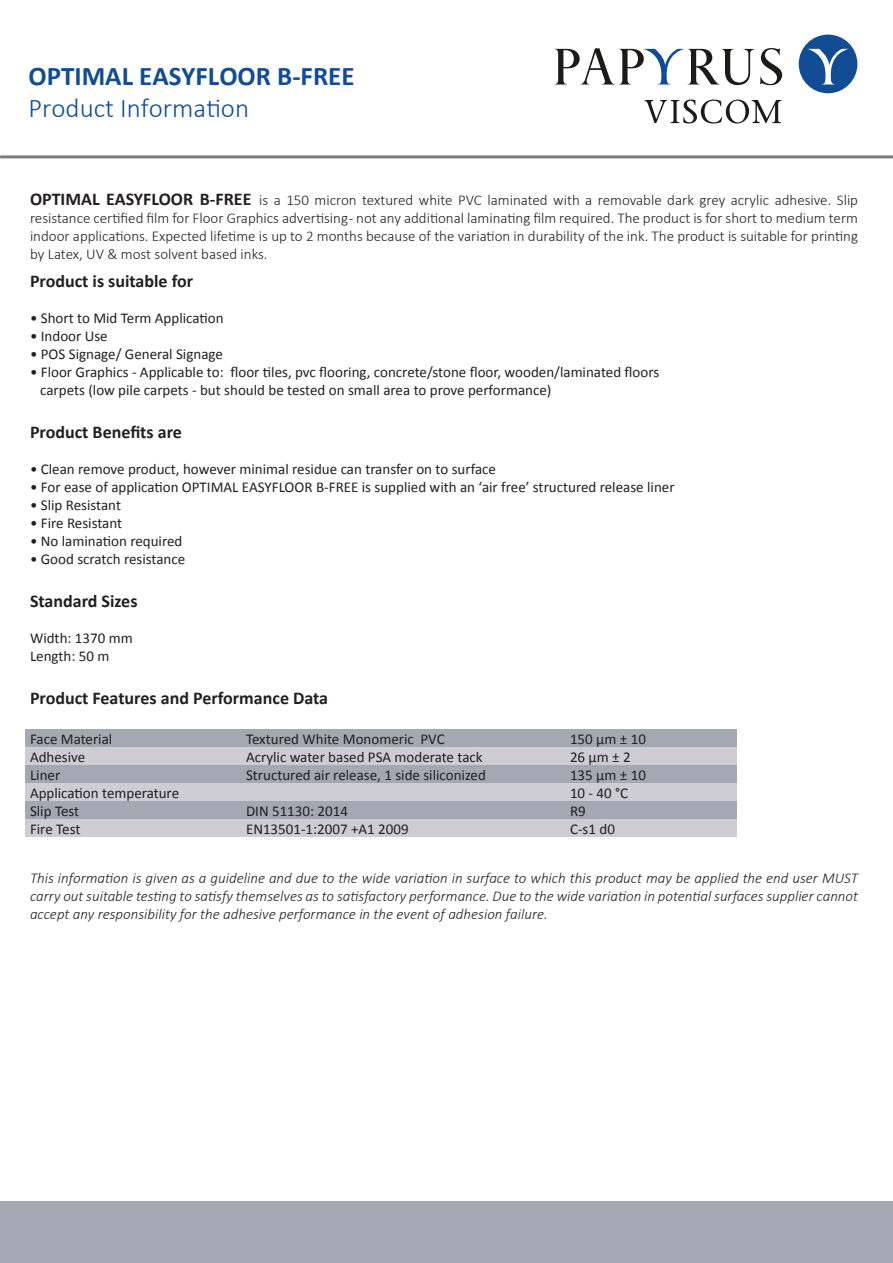
<style>
.page{position:relative;width:893px;height:1263px;background:#fff}
.page>*{position:absolute;margin:0;border:0;box-sizing:border-box;transform-origin:0 0}
.t1{font:700 27px "Calibri";color:#114c94}
.t2{font:300 27px "Calibri";color:#114c94}
.t3{font:700 18px "Calibri";color:#231f20}
.t4{font:15px/18px "Calibri";color:#231f20}
.t5{font:300 15px/18px "Calibri";color:#231f20;text-align:justify}
.t6{font:italic 300 15px/18px "Calibri";color:#231f20;text-align:justify}
.s1{font-weight:700;font-size:18px}
</style>
<div class="page">
<div style="left:26px;top:729px;width:710px;height:18px;background:#a4a8b3"></div>
<div style="left:26px;top:747px;width:710px;height:18px;background:#cecdd3"></div>
<div style="left:26px;top:765px;width:710px;height:18px;background:#a4a8b3"></div>
<div style="left:26px;top:783px;width:710px;height:18px;background:#cecdd3"></div>
<div style="left:26px;top:819px;width:710px;height:18px;background:#cecdd3"></div>
<div style="left:26px;top:801px;width:710px;height:18px;background:#a4a8b3"></div>
<div style="left:799px;top:35px;width:58px;height:58px;background:#114c94;border-radius:50%"></div>
<svg style="left:554px;top:48px;width:228px;height:38px"></svg>
<svg style="left:808px;top:49px;width:40px;height:35px"></svg>
<svg style="left:645px;top:100px;width:136px;height:24px"></svg>
<hr style="left:0;top:155px;width:893px;height:3px;background:#7a7c7f">
<div style="left:0;top:1201px;width:893px;height:62px;background:#a4a8b3"></div>
<h1 class="t1" style="left:29px;top:59px;width:327px">OPTIMAL EASYFLOOR B-FREE</h1>
<h1 class="t2" style="left:29px;top:92px;width:222px">Product Information</h1>
<p class="t5" style="left:30px;top:190px;width:830px"><span class="s1">OPTIMAL EASYFLOOR B-FREE</span> is a 150 micron textured white PVC laminated with a removable dark grey acrylic adhesive. Slip resistance certified film for Floor Graphics advertising - not any additional laminating film required. The product is for short to medium term indoor applications. Expected lifetime is up to 2 months because of the variation in durability of the ink. The product is suitable for printing by Latex, UV &amp; most solvent based inks.</p>
<p class="t3" style="left:30px;top:269px;width:165px">Product is suitable for</p>
<p class="t4" style="left:30px;top:309px;width:195px">• Short to Mid Term Application</p>
<p class="t4" style="left:30px;top:327px;width:79px">• Indoor Use</p>
<p class="t4" style="left:30px;top:345px;width:194px">• POS Signage/ General Signage</p>
<p class="t4" style="left:40px;top:363px;width:621px;text-indent:-10px">• Floor Graphics - Applicable to: floor tiles, pvc flooring, concrete/stone floor, wooden/laminated floors carpets (low pile carpets - but should be tested on small area to prove performance)</p>
<p class="t3" style="left:30px;top:420px;width:153px">Product Benefits are</p>
<p class="t4" style="left:30px;top:460px;width:467px">• Clean remove product, however minimal residue can transfer on to surface</p>
<p class="t4" style="left:30px;top:478px;width:646px">• For ease of application OPTIMAL EASYFLOOR B-FREE is supplied with an ‘air free’ structured release liner</p>
<p class="t4" style="left:30px;top:496px;width:93px">• Slip Resistant</p>
<p class="t4" style="left:30px;top:514px;width:94px">• Fire Resistant</p>
<p class="t4" style="left:30px;top:532px;width:154px">• No lamination required</p>
<p class="t4" style="left:30px;top:550px;width:157px">• Good scratch resistance</p>
<p class="t3" style="left:30px;top:589px;width:109px">Standard Sizes</p>
<p class="t4" style="left:30px;top:629px;width:104px">Width: 1370 mm<br>Length: 50 m</p>
<p class="t3" style="left:30px;top:687px;width:300px">Product Features and Performance Data</p>
<p class="t4" style="left:30px;top:730px;width:84px">Face Material</p>
<p class="t4" style="left:246px;top:730px;width:200px">Textured White Monomeric PVC</p>
<p class="t4" style="left:570px;top:730px;width:77px">150 µm ± 10</p>
<p class="t4" style="left:30px;top:748px;width:57px">Adhesive</p>
<p class="t4" style="left:246px;top:748px;width:238px">Acrylic water based PSA moderate tack</p>
<p class="t4" style="left:570px;top:748px;width:62px">26 µm ± 2</p>
<p class="t4" style="left:30px;top:766px;width:32px">Liner</p>
<p class="t4" style="left:246px;top:766px;width:241px">Structured air release, 1 side siliconized</p>
<p class="t4" style="left:570px;top:766px;width:77px">135 µm ± 10</p>
<p class="t4" style="left:30px;top:784px;width:151px">Application temperature</p>
<p class="t4" style="left:570px;top:784px;width:60px">10 - 40 °C</p>
<p class="t4" style="left:30px;top:802px;width:51px">Slip Test</p>
<p class="t4" style="left:246px;top:802px;width:103px">DIN 51130: 2014</p>
<p class="t4" style="left:570px;top:802px;width:17px">R9</p>
<p class="t4" style="left:30px;top:820px;width:52px">Fire Test</p>
<p class="t4" style="left:246px;top:820px;width:164px">EN13501-1:2007 +A1 2009</p>
<p class="t4" style="left:570px;top:820px;width:46px">C-s1 d0</p>
<p class="t6" style="left:30px;top:869px;width:830px">This information is given as a guideline and due to the wide variation in surface to which this product may be applied the end user MUST carry out suitable testing to satisfy themselves as to satisfactory performance. Due to the wide variation in potential surfaces supplier cannot accept any responsibility for the adhesive performance in the event of adhesion failure.</p>
</div>
